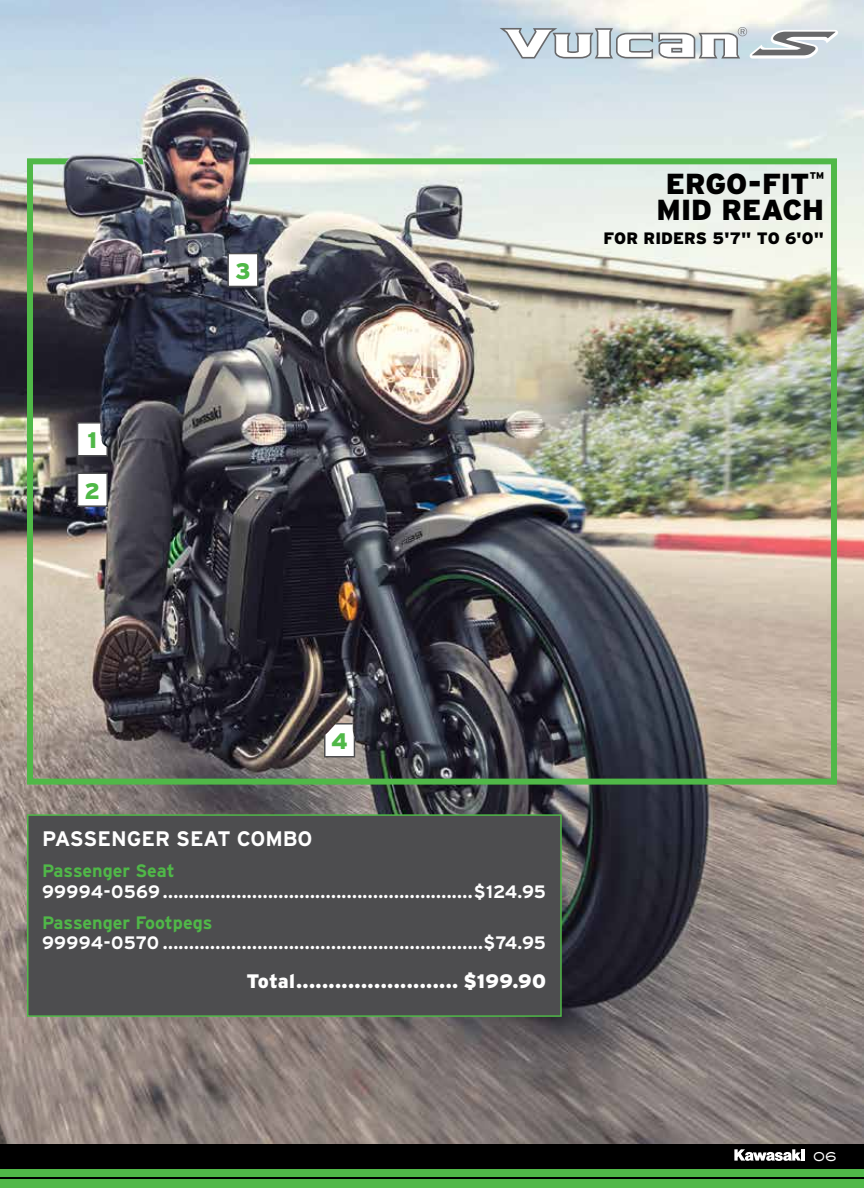
<style>
.page{position:relative;width:864px;height:1188px;background:#fff}
.page>*{position:absolute;margin:0;border:0;box-sizing:border-box;transform-origin:0 0}
.t1{font:900 28.95px/26.1px "Interstate";letter-spacing:-.005em;color:#000;text-align:center}
.t2{font:900 22.5px "Interstate";color:#50b848}
.t3{font:700 21px "Interstate";color:#fff}
.t4{font:900 19.5px "Interstate";letter-spacing:.02em;color:#fff}
.t5{font:700 18px "Interstate";color:#fff}
.t6{font:700 18px "Interstate";letter-spacing:.02em;color:#fff}
.t7{font:700 18px "Interstate";color:#50b848}
.t8{font:900 16.5px "Interstate";color:#000}
.t9{font:500 13.5px "AT Sackers Gothic";color:#fff}
</style>
<div class="page">
<img style="left:270px;top:0;width:594px;height:1144px">
<img style="left:0;top:0;width:270px;height:1144px">
<img style="left:24px;top:155px;width:816px;height:633px">
<div style="left:228px;top:254px;width:30px;height:32px;background:#fff"></div>
<div style="left:227px;top:253px;width:32px;height:34px;border:2px solid #4d4d4f"></div>
<div style="left:78px;top:473px;width:29px;height:33px;background:#fff"></div>
<div style="left:77px;top:472px;width:31px;height:35px;border:2px solid #4d4d4f"></div>
<div style="left:28px;top:815px;width:533px;height:201px;background:#4d4d4f"></div>
<div style="left:27px;top:814px;width:535px;height:203px;border:2px solid #50b848"></div>
<svg style="left:500px;top:27px;width:338px;height:32px"></svg>
<div style="left:325px;top:724px;width:29px;height:33px;background:#fff"></div>
<div style="left:324px;top:723px;width:31px;height:35px;border:2px solid #4d4d4f"></div>
<div style="left:78px;top:423px;width:29px;height:33px;background:#fff"></div>
<div style="left:77px;top:422px;width:31px;height:35px;border:2px solid #4d4d4f"></div>
<img style="left:65px;top:156px;width:185px;height:12px">
<div style="left:0;top:1144px;width:864px;height:44px;background:#000"></div>
<hr style="left:0;top:1173px;width:864px;height:4px;background:#50b848">
<div style="left:0;top:1179px;width:864px;height:9px;background:#50b848"></div>
<hr style="left:0;top:1169px;width:864px;height:2px;background:#50b848">
<svg style="left:734px;top:1149px;width:71px;height:12px"></svg>
<p class="t2" style="left:88px;top:428px;width:11px">1</p>
<p class="t2" style="left:85px;top:478px;width:17px">2</p>
<p class="t2" style="left:235px;top:258px;width:17px">3</p>
<h1 class="t1" style="left:657px;top:170px;width:169px">ERGO-FIT<sup>™<br></sup>MID REACH</h1>
<p class="t8" style="left:603px;top:228px;width:222px">FOR RIDERS 5'7" TO 6'0"</p>
<p class="t2" style="left:331px;top:729px;width:18px">4</p>
<p class="t3" style="left:42px;top:827px;width:272px">PASSENGER SEAT COMBO</p>
<p class="t7" style="left:42px;top:861px;width:134px">Passenger Seat</p>
<p class="t6" style="left:42px;top:881px;width:505px">99994-0569...........................................................$124.95</p>
<p class="t7" style="left:42px;top:912px;width:172px">Passenger Footpegs</p>
<p class="t5" style="left:42px;top:933px;width:505px">99994-0570 .............................................................$74.95</p>
<p class="t4" style="left:246px;top:970px;width:301px">Total......................... $199.90</p>
<p class="t9" style="left:813px;top:1147px;width:25px">06</p>
</div>
